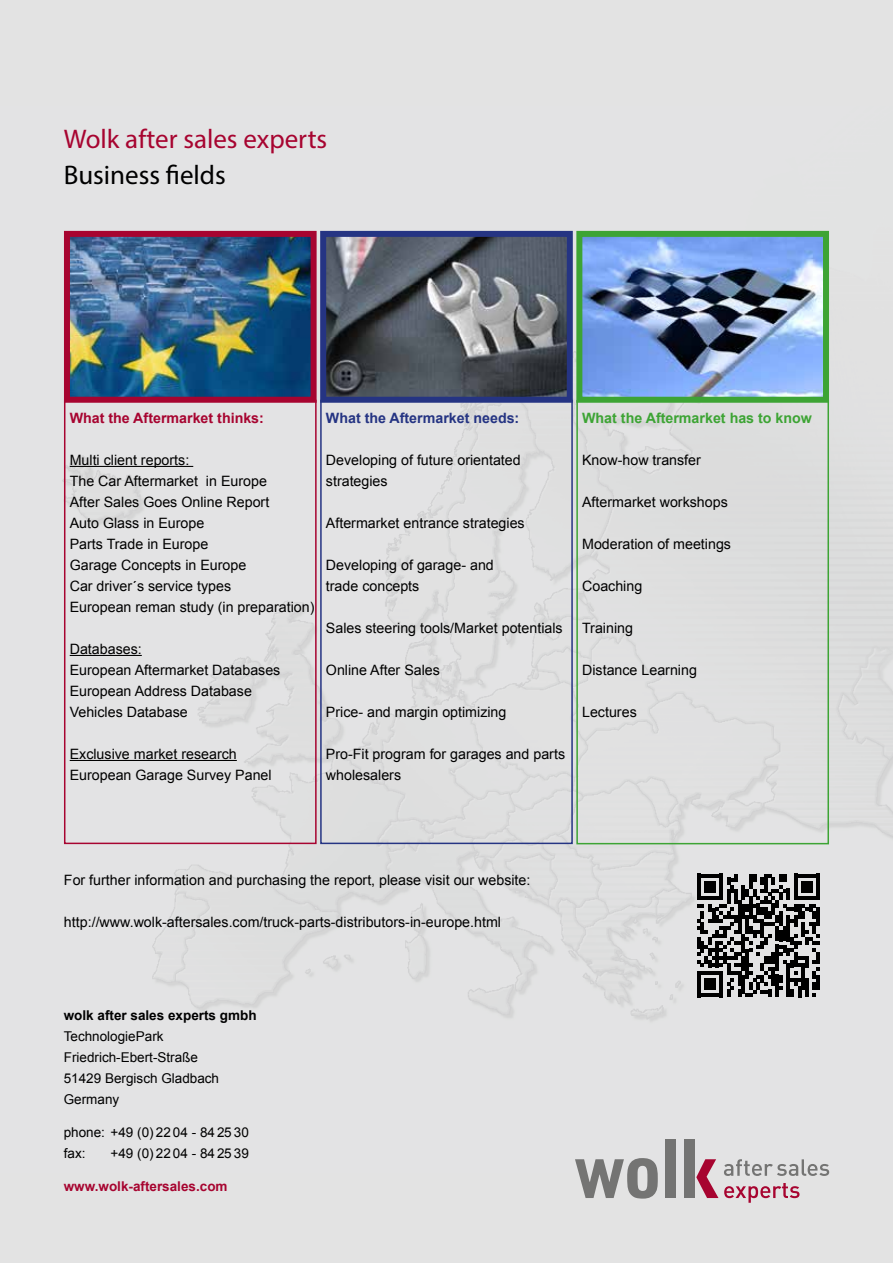
<style>
.page{position:relative;width:893px;height:1263px;background:#e3e3e3}
.page>*{position:absolute;margin:0;border:0;box-sizing:border-box;transform-origin:0 0}
.t1{font:27px "Myriad Pro";color:#a70430}
.t2{font:27px "Myriad Pro";color:#000}
.t3{font:14.25px/21px "Arial";color:#000}
.t4{font:700 14.25px "Arial";color:#3da434}
.t5{font:700 14.25px "Arial";color:#a70430}
.t6{font:700 14.25px "Arial";color:#253483}
.t7{font:13.5px/21px "Arial";color:#000}
.t8{font:700 13.5px "Arial";color:#000}
.t9{font:700 13.5px "Arial";color:#a70430}
</style>
<div class="page">
<img style="left:62px;top:230px;width:831px;height:942px">
<div style="left:665px;top:1140px;width:10px;height:58px;background:#747473"></div>
<svg style="left:696px;top:1159px;width:22px;height:39px"></svg>
<div style="left:684px;top:1140px;width:10px;height:58px;background:#747473"></div>
<svg style="left:724px;top:1159px;width:105px;height:17px"></svg>
<svg style="left:724px;top:1183px;width:75px;height:20px"></svg>
<svg style="left:575px;top:1158px;width:83px;height:40px"></svg>
<img style="left:71px;top:238px;width:239px;height:158px">
<div style="left:64px;top:231px;width:253px;height:172px;border:6px solid #a70430"></div>
<img style="left:327px;top:238px;width:239px;height:158px">
<div style="left:320px;top:231px;width:253px;height:172px;border:6px solid #253483"></div>
<img style="left:583px;top:238px;width:239px;height:158px">
<div style="left:576px;top:231px;width:253px;height:172px;border:6px solid #3da434"></div>
<hr style="left:70px;top:466px;width:123px;height:1px;background:#000">
<hr style="left:70px;top:655px;width:72px;height:1px;background:#000">
<hr style="left:70px;top:760px;width:167px;height:1px;background:#000">
<div style="left:64px;top:400px;width:253px;height:444px;border:2px solid #a70430"></div>
<div style="left:320px;top:400px;width:253px;height:444px;border:2px solid #253483"></div>
<div style="left:576px;top:400px;width:253px;height:444px;border:2px solid #3da434"></div>
<svg style="left:697px;top:874px;width:123px;height:123px"></svg>
<hr style="left:816px;top:975px;width:4px;height:15px;background:#000">
<h1 class="t1" style="left:64px;top:122px;width:265px">Wolk after sales experts</h1>
<h1 class="t2" style="left:64px;top:158px;width:164px">Business fields</h1>
<p class="t5" style="left:70px;top:408px;width:196px">What the Aftermarket thinks:</p>
<p class="t3" style="left:70px;top:450px;width:246px">Multi client reports:<br>The Car Aftermarket in Europe<br>After Sales Goes Online Report<br>Auto Glass in Europe<br>Parts Trade in Europe<br>Garage Concepts in Europe<br>Car driver´s service types<br>European reman study (in preparation)</p>
<p class="t3" style="left:70px;top:639px;width:212px">Databases:<br>European Aftermarket Databases<br>European Address Database<br>Vehicles Database</p>
<p class="t3" style="left:70px;top:744px;width:203px">Exclusive market research<br>European Garage Survey Panel</p>
<p class="t6" style="left:326px;top:408px;width:195px">What the Aftermarket needs:</p>
<p class="t3" style="left:326px;top:450px;width:196px">Developing of future orientated strategies</p>
<p class="t3" style="left:326px;top:513px;width:200px">Aftermarket entrance strategies</p>
<p class="t3" style="left:326px;top:554px;width:169px">Developing of garage- and trade concepts</p>
<p class="t3" style="left:326px;top:617px;width:238px">Sales steering tools/Market potentials</p>
<p class="t3" style="left:326px;top:659px;width:116px">Online After Sales</p>
<p class="t3" style="left:326px;top:701px;width:182px">Price- and margin optimizing</p>
<p class="t3" style="left:326px;top:743px;width:241px">Pro-Fit program for garages and parts wholesalers</p>
<p class="t4" style="left:582px;top:408px;width:231px">What the Aftermarket has to know</p>
<p class="t3" style="left:582px;top:450px;width:120px">Know-how transfer</p>
<p class="t3" style="left:582px;top:491px;width:147px">Aftermarket workshops</p>
<p class="t3" style="left:582px;top:533px;width:150px">Moderation of meetings</p>
<p class="t3" style="left:582px;top:575px;width:62px">Coaching</p>
<p class="t3" style="left:582px;top:617px;width:52px">Training</p>
<p class="t3" style="left:582px;top:659px;width:116px">Distance Learning</p>
<p class="t3" style="left:582px;top:701px;width:56px">Lectures</p>
<p class="t3" style="left:64px;top:870px;width:468px">For further information and purchasing the report, please visit our website:</p>
<p class="t3" style="left:64px;top:912px;width:439px">http://www.wolk-aftersales.com/truck-parts-distributors-in-europe.html</p>
<p class="t8" style="left:64px;top:1006px;width:194px">wolk after sales experts gmbh</p>
<p class="t7" style="left:64px;top:1026px;width:157px">TechnologiePark<br>Friedrich-Ebert-Straße<br>51429 Bergisch Gladbach<br>Germany</p>
<p class="t7" style="left:64px;top:1122px;width:187px">phone: +49 (0) 22 04 - 84 25 30 fax:</p>
<p class="t7" style="left:111px;top:1143px;width:140px">+49 (0) 22 04 - 84 25 39</p>
<p class="t9" style="left:64px;top:1177px;width:165px">www.wolk-aftersales.com</p>
</div>
